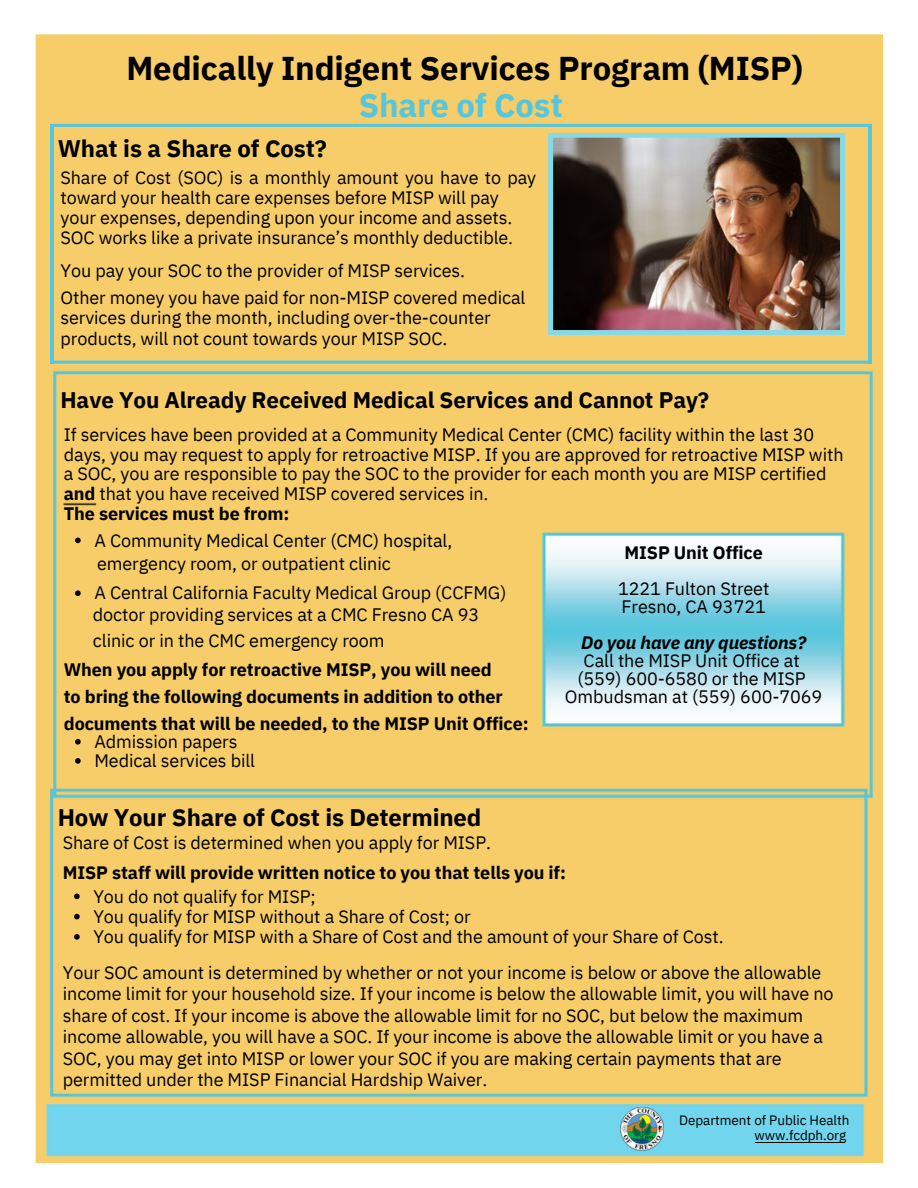
<style>
.page{position:relative;width:918px;height:1188px;background:#fff}
.page>*{position:absolute;margin:0;border:0;box-sizing:border-box;transform-origin:0 0}
.t1{font:700 33px "IBM Plex Sans";letter-spacing:-.005em;color:#000}
.t2{font:700 33px "IBM Plex Sans";letter-spacing:-.005em;color:#55c6dd}
.t3{font:700 24px "IBM Plex Sans";letter-spacing:-.005em;color:#000}
.t4{font:700 22.5px "IBM Plex Sans";letter-spacing:-.005em;color:#000}
.t5{font:18px/20.2px "IBM Plex Sans";letter-spacing:-.005em;color:#000}
.t6{font:700 18px/27px "IBM Plex Sans";letter-spacing:-.005em;color:#000}
.t7{font:italic 700 18px "IBM Plex Sans";letter-spacing:-.005em;color:#000}
.t8{font:13.5px/14.7px "IBM Plex Sans";letter-spacing:-.005em;color:#000;text-align:right}
.s1{font-weight:700}
</style>
<div class="page">
<div style="left:33px;top:31px;width:853px;height:1135px;background:#f6cd68"></div>
<div style="left:30px;top:28px;width:859px;height:1141px;border:6px solid #fff"></div>
<hr style="left:868px;top:124px;width:3px;height:240px;background:#55c6dd">
<hr style="left:51px;top:124px;width:3px;height:240px;background:#55c6dd">
<hr style="left:51px;top:361px;width:820px;height:3px;background:#55c6dd">
<hr style="left:51px;top:124px;width:820px;height:3px;background:#55c6dd">
<img style="left:549px;top:133px;width:296px;height:202px">
<img style="left:39px;top:363px;width:842px;height:801px">
<img style="left:621px;top:1108px;width:42px;height:42px">
<hr style="left:755px;top:1143px;width:90px;height:1px;background:#000">
<svg style="left:74px;top:894px;width:6px;height:5px"></svg>
<svg style="left:74px;top:914px;width:6px;height:5px"></svg>
<svg style="left:74px;top:934px;width:6px;height:6px"></svg>
<svg style="left:75px;top:538px;width:6px;height:5px"></svg>
<svg style="left:75px;top:590px;width:6px;height:6px"></svg>
<svg style="left:75px;top:739px;width:6px;height:6px"></svg>
<svg style="left:75px;top:758px;width:6px;height:6px"></svg>
<h1 class="t1" style="left:126px;top:46px;width:678px">Medically Indigent Services Program (MISP)</h1>
<h1 class="t2" style="left:359px;top:83px;width:206px">Share of Cost</h1>
<h2 class="t3" style="left:58px;top:132px;width:271px">What is a Share of Cost?</h2>
<p class="t5" style="left:60px;top:167px;width:477px">Share of Cost (SOC) is a monthly amount you have to pay toward your health care expenses before MISP will pay your expenses, depending upon your income and assets.<br>SOC works like a private insurance’s monthly deductible.</p>
<p class="t5" style="left:60px;top:257px;width:467px;line-height:27px">You pay your SOC to the provider of MISP services.<br>Other money you have paid for non-MISP covered medical</p>
<p class="t5" style="left:60px;top:307px;width:432px">services during the month, including over-the-counter products, will not count towards your MISP SOC.</p>
<p class="t4" style="left:60px;top:385px;width:650px">Have You Already Received Medical Services and Cannot Pay?</p>
<p class="t5" style="left:64px;top:424px;width:781px;line-height:19.6px">If services have been provided at a Community Medical Center (CMC) facility within the last 30 days, you may request to apply for retroactive MISP. If you are approved for retroactive MISP with a SOC, you are responsible to pay the SOC to the provider for each month you are MISP certified <span class="s1">and</span> that you have received MISP covered services in.<br><span class="s1">The services must be from:</span></p>
<p class="t5" style="left:97px;top:553px;width:295px">emergency room, or outpatient clinic</p>
<p class="t5" style="left:93px;top:601px;width:388px;line-height:25.8px">doctor providing services at a CMC Fresno CA 93 clinic or in the CMC emergency room</p>
<p class="t6" style="left:64px;top:656px;width:466px">When you apply for retroactive MISP, you will need<br>to bring the following documents in addition to other documents that will be needed, to the MISP Unit Office:</p>
<p class="t5" style="left:94px;top:530px;width:359px">A Community Medical Center (CMC) hospital,</p>
<p class="t5" style="left:94px;top:583px;width:413px">A Central California Faculty Medical Group (CCFMG)</p>
<p class="t6" style="left:625px;top:539px;width:140px">MISP Unit Office</p>
<p class="t5" style="left:618px;top:579px;width:153px;line-height:18px">1221 Fulton Street<br>Fresno, CA 93721</p>
<p class="t7" style="left:581px;top:631px;width:226px">Do you have any questions?</p>
<p class="t5" style="left:565px;top:651px;width:259px;line-height:18px;text-align:center">Call the MISP Unit Office at (559) 600-6580 or the MISP<br>Ombudsman at (559) 600-7069</p>
<p class="t5" style="left:94px;top:732px;width:162px;line-height:19.2px">Admission papers<br>Medical services bill</p>
<h2 class="t3" style="left:58px;top:802px;width:425px">How Your Share of Cost is Determined</h2>
<p class="t5" style="left:63px;top:832px;width:430px">Share of Cost is determined when you apply for MISP.</p>
<p class="t6" style="left:63px;top:859px;width:505px">MISP staff will provide written notice to you that tells you if:</p>
<p class="t5" style="left:93px;top:886px;width:632px">You do not qualify for MISP;<br>You qualify for MISP without a Share of Cost; or<br>You qualify for MISP with a Share of Cost and the amount of your Share of Cost.</p>
<p class="t5" style="left:63px;top:962px;width:772px;line-height:21.3px">Your SOC amount is determined by whether or not your income is below or above the allowable income limit for your household size. If your income is below the allowable limit, you will have no share of cost. If your income is above the allowable limit for no SOC, but below the maximum income allowable, you will have a SOC. If your income is above the allowable limit or you have a SOC, you may get into MISP or lower your SOC if you are making certain payments that are permitted under the MISP Financial Hardship Waiver.</p>
<p class="t8" style="left:679px;top:1113px;width:172px">Department of Public Health www.fcdph.org</p>
</div>
